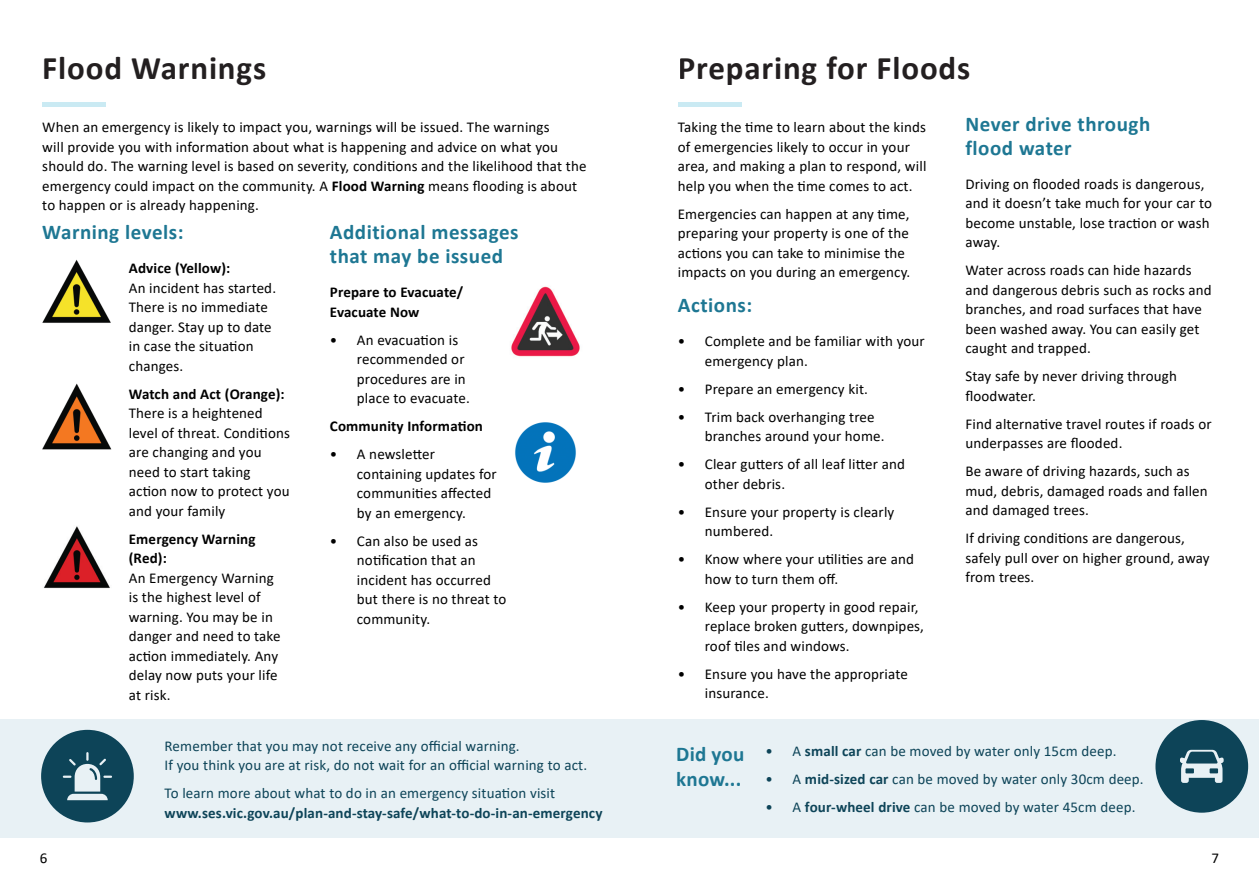
<style>
.page{position:relative;width:1259px;height:893px;background:#fff}
.page>*{position:absolute;margin:0;border:0;box-sizing:border-box;transform-origin:0 0}
.t1{font:700 33px "Calibri";letter-spacing:.025em;color:#231f20}
.t2{font:700 21px/24px "Calibri";letter-spacing:.025em;color:#1e7793}
.t3{font:15px/19.5px "Calibri";letter-spacing:.01em;color:#000}
.t4{font:15px/19.5px "Calibri";letter-spacing:.01em;color:#0d4458}
.t5{font:700 15px/19.5px "Calibri";letter-spacing:.01em;color:#000}
.t6{font:700 15px "Calibri";letter-spacing:.01em;color:#0d4458}
.s1{font-weight:700}
</style>
<div class="page">
<div style="left:0;top:719px;width:629px;height:119px;background:#e8f1f5"></div>
<hr style="left:42px;top:102px;width:64px;height:4px;background:#caeaf3">
<img style="left:42px;top:259px;width:69px;height:64px">
<img style="left:511px;top:286px;width:69px;height:71px">
<img style="left:515px;top:422px;width:61px;height:61px">
<img style="left:42px;top:383px;width:70px;height:67px">
<img style="left:43px;top:526px;width:67px;height:63px">
<div style="left:41px;top:730px;width:93px;height:92px;background:#0d4458;border-radius:50%"></div>
<svg style="left:63px;top:752px;width:49px;height:48px"></svg>
<div style="left:629px;top:719px;width:630px;height:119px;background:#e8f1f5"></div>
<div style="left:1155px;top:720px;width:93px;height:93px;background:#0d4458;border-radius:50%"></div>
<svg style="left:1180px;top:750px;width:43px;height:33px"></svg>
<svg style="left:678px;top:102px;width:64px;height:5px"></svg>
<hr style="left:678px;top:102px;width:63px;height:4px;background:#caeaf3">
<h1 class="t1" style="left:42px;top:44px;width:225px">Flood Warnings</h1>
<h1 class="t1" style="left:678px;top:44px;width:294px">Preparing for Floods</h1>
<p class="t3" style="left:42px;top:117px;width:509px">When an emergency is likely to impact you, warnings will be issued. The warnings</p>
<p class="t3" style="left:678px;top:117px;width:250px">Taking the time to learn about the kinds</p>
<p class="t3" style="left:42px;top:136px;width:546px">will provide you with information about what is happening and advice on what you should do. The warning level is based on severity, conditions and the likelihood that the emergency could impact on the community. A <span class="s1">Flood Warning</span> means flooding is about to happen or is already happening.</p>
<h2 class="t2" style="left:42px;top:220px;width:143px">Warning levels:</h2>
<p class="t5" style="left:129px;top:258px;width:103px">Advice (Yellow):</p>
<p class="t3" style="left:129px;top:278px;width:149px">An incident has started.<br>There is no immediate danger. Stay up to date in case the situation changes.</p>
<p class="t5" style="left:129px;top:384px;width:157px">Watch and Act (Orange):</p>
<p class="t3" style="left:129px;top:403px;width:163px">There is a heightened level of threat. Conditions are changing and you need to start taking action now to protect you and your family</p>
<p class="t5" style="left:129px;top:529px;width:128px">Emergency Warning (Red):</p>
<p class="t3" style="left:129px;top:568px;width:153px">An Emergency Warning is the highest level of warning. You may be in danger and need to take action immediately. Any delay now puts your life at risk.</p>
<h2 class="t2" style="left:330px;top:220px;width:190px">Additional messages that may be issued</h2>
<p class="t5" style="left:330px;top:282px;width:135px">Prepare to Evacuate/<br>Evacuate Now</p>
<p class="t3" style="left:357px;top:330px;width:114px;text-indent:-27px">• An evacuation is recommended or procedures are in place to evacuate.</p>
<p class="t5" style="left:330px;top:416px;width:155px">Community Information</p>
<p class="t3" style="left:357px;top:444px;width:141px;text-indent:-27px">• A newsletter containing updates for communities affected by an emergency.</p>
<p class="t3" style="left:357px;top:531px;width:151px;text-indent:-27px">• Can also be used as notification that an incident has occurred but there is no threat to community.</p>
<p class="t3" style="left:678px;top:136px;width:250px">of emergencies likely to occur in your area, and making a plan to respond, will help you when the time comes to act.</p>
<p class="t3" style="left:678px;top:203px;width:234px">Emergencies can happen at any time, preparing your property is one of the actions you can take to minimise the impacts on you during an emergency.</p>
<h2 class="t2" style="left:678px;top:293px;width:76px">Actions:</h2>
<p class="t3" style="left:705px;top:331px;width:221px;text-indent:-27px">• Complete and be familiar with your emergency plan.</p>
<p class="t3" style="left:678px;top:378px;width:192px">• Prepare an emergency kit.</p>
<p class="t3" style="left:705px;top:406px;width:181px;text-indent:-27px">• Trim back overhanging tree branches around your home.</p>
<p class="t3" style="left:705px;top:454px;width:202px;text-indent:-27px">• Clear gutters of all leaf litter and other debris.</p>
<p class="t3" style="left:705px;top:501px;width:191px;text-indent:-27px">• Ensure your property is clearly numbered.</p>
<p class="t3" style="left:705px;top:549px;width:211px;text-indent:-27px">• Know where your utilities are and how to turn them off.</p>
<p class="t3" style="left:705px;top:596px;width:221px;text-indent:-27px">• Keep your property in good repair, replace broken gutters, downpipes, roof tiles and windows.</p>
<p class="t3" style="left:705px;top:663px;width:204px;text-indent:-27px">• Ensure you have the appropriate insurance.</p>
<h2 class="t2" style="left:965px;top:111px;width:186px">Never drive through flood water</h2>
<p class="t3" style="left:965px;top:173px;width:248px">Driving on flooded roads is dangerous, and it doesn’t take much for your car to become unstable, lose traction or wash away.</p>
<p class="t3" style="left:965px;top:260px;width:248px">Water across roads can hide hazards and dangerous debris such as rocks and branches, and road surfaces that have been washed away. You can easily get caught and trapped.</p>
<p class="t3" style="left:965px;top:366px;width:213px">Stay safe by never driving through floodwater.</p>
<p class="t3" style="left:965px;top:413px;width:248px">Find alternative travel routes if roads or underpasses are flooded.</p>
<p class="t3" style="left:965px;top:461px;width:244px">Be aware of driving hazards, such as mud, debris, damaged roads and fallen and damaged trees.</p>
<p class="t3" style="left:965px;top:528px;width:246px">If driving conditions are dangerous, safely pull over on higher ground, away from trees.</p>
<p class="t3" style="left:40px;top:848px;width:9px">6</p>
<p class="t4" style="left:165px;top:735px;width:424px">Remember that you may not receive any official warning.<br>If you think you are at risk, do not wait for an official warning to act.</p>
<p class="t4" style="left:165px;top:783px;width:392px">To learn more about what to do in an emergency situation visit</p>
<p class="t6" style="left:165px;top:802px;width:439px">www.ses.vic.gov.au/plan-and-stay-safe/what-to-do-in-an-emergency</p>
<h2 class="t2" style="left:676px;top:741px;width:69px;line-height:25.2px">Did you know...</h2>
<p class="t4" style="left:765px;top:741px;width:352px">• A <span class="s1">small car</span> can be moved by water only 15cm deep.</p>
<p class="t4" style="left:765px;top:769px;width:380px">• A <span class="s1">mid-sized car</span> can be moved by water only 30cm deep.</p>
<p class="t4" style="left:765px;top:797px;width:371px">• A <span class="s1">four-wheel drive</span> can be moved by water 45cm deep.</p>
<p class="t3" style="left:1211px;top:848px;width:9px">7</p>
</div>
